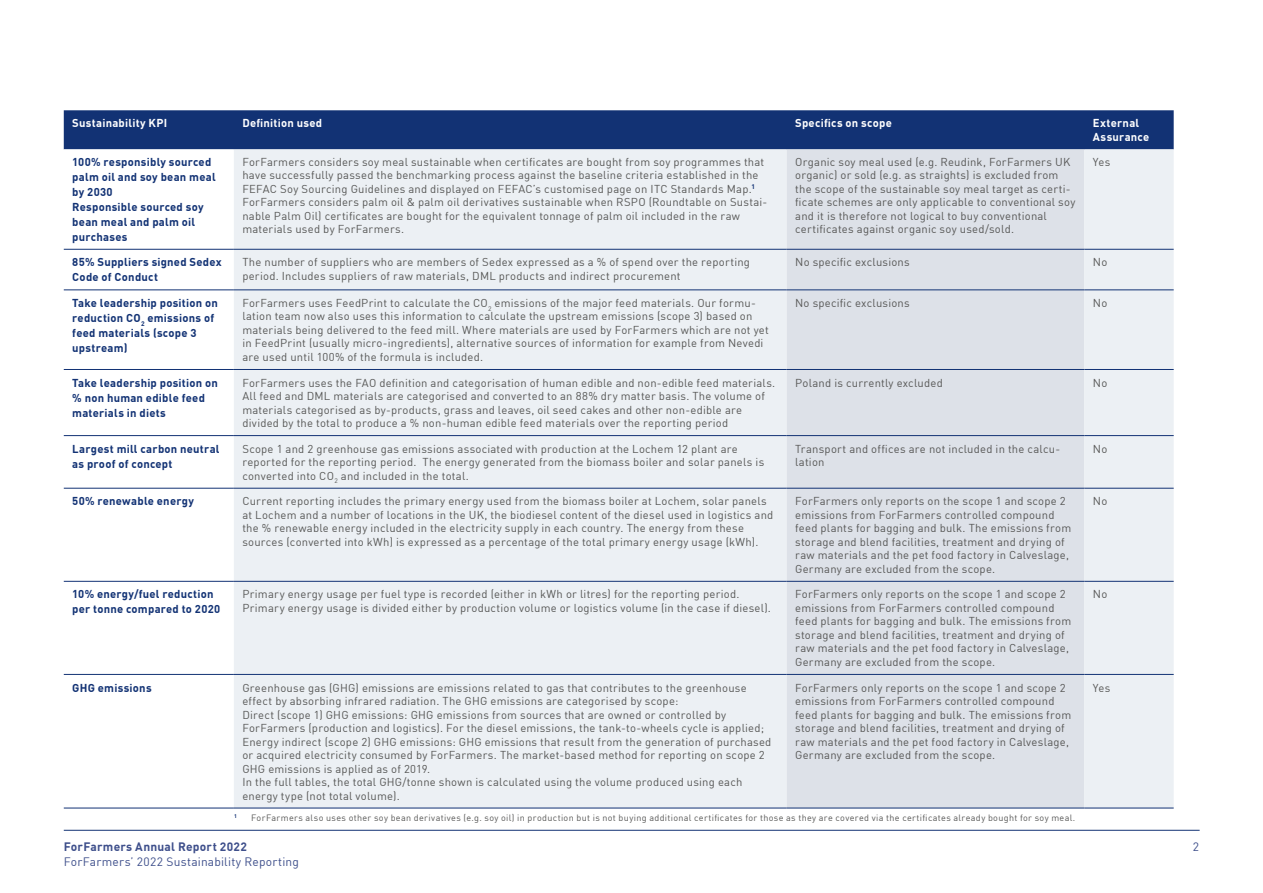
<style>
.page{position:relative;width:1263px;height:893px;background:#fff}
.page>*{position:absolute;margin:0;border:0;box-sizing:border-box;transform-origin:0 0}
.t1{font:12px "DIN Offc";letter-spacing:.015em;color:#3e4f8b}
.t2{font:700 12px "DIN Offc";letter-spacing:.02em;color:#3e4f8b}
.t3{font:11.25px/13.5px "DIN Offc";letter-spacing:.02em;color:#575756}
.t4{font:700 11.25px/15px "DIN Offc";letter-spacing:.02em;color:#123274}
.t5{font:700 11.25px/13.5px "DIN Offc";letter-spacing:.02em;color:#fff}
.t6{font:9px "DIN Offc";letter-spacing:.04em;color:#575756}
.t7{font:700 5.25px "DIN Offc";color:#123274}
</style>
<div class="page">
<hr style="left:64px;top:830px;width:1135px;height:1px;background:#123274">
<div style="left:64px;top:110px;width:1110px;height:39px;background:#123274"></div>
<svg style="left:64px;top:149px;width:170px;height:659px"></svg>
<div style="left:234px;top:149px;width:553px;height:659px;background:#ecf0f4"></div>
<div style="left:787px;top:149px;width:297px;height:659px;background:#dde1e8"></div>
<div style="left:1084px;top:149px;width:90px;height:659px;background:#ecf0f4"></div>
<hr style="left:64px;top:249px;width:170px;height:1px;background:#123274">
<hr style="left:234px;top:249px;width:553px;height:1px;background:#123274">
<hr style="left:787px;top:249px;width:297px;height:1px;background:#123274">
<hr style="left:1084px;top:249px;width:90px;height:1px;background:#123274">
<hr style="left:64px;top:290px;width:170px;height:1px;background:#123274">
<hr style="left:234px;top:290px;width:553px;height:1px;background:#123274">
<hr style="left:787px;top:290px;width:297px;height:1px;background:#123274">
<hr style="left:1084px;top:290px;width:90px;height:1px;background:#123274">
<hr style="left:64px;top:369px;width:170px;height:1px;background:#123274">
<hr style="left:234px;top:369px;width:553px;height:1px;background:#123274">
<hr style="left:787px;top:369px;width:297px;height:1px;background:#123274">
<hr style="left:1084px;top:369px;width:90px;height:1px;background:#123274">
<hr style="left:64px;top:435px;width:170px;height:1px;background:#123274">
<hr style="left:234px;top:435px;width:553px;height:1px;background:#123274">
<hr style="left:787px;top:435px;width:297px;height:1px;background:#123274">
<hr style="left:1084px;top:435px;width:90px;height:1px;background:#123274">
<hr style="left:64px;top:488px;width:170px;height:1px;background:#123274">
<hr style="left:234px;top:488px;width:553px;height:1px;background:#123274">
<hr style="left:787px;top:488px;width:297px;height:1px;background:#123274">
<hr style="left:1084px;top:488px;width:90px;height:1px;background:#123274">
<hr style="left:64px;top:581px;width:170px;height:1px;background:#123274">
<hr style="left:234px;top:581px;width:553px;height:1px;background:#123274">
<hr style="left:787px;top:581px;width:297px;height:1px;background:#123274">
<hr style="left:1084px;top:581px;width:90px;height:1px;background:#123274">
<hr style="left:64px;top:674px;width:170px;height:1px;background:#123274">
<hr style="left:234px;top:674px;width:553px;height:1px;background:#123274">
<hr style="left:787px;top:674px;width:297px;height:1px;background:#123274">
<hr style="left:1084px;top:674px;width:90px;height:1px;background:#123274">
<hr style="left:64px;top:808px;width:170px;height:1px;background:#123274">
<hr style="left:234px;top:808px;width:553px;height:1px;background:#123274">
<hr style="left:787px;top:808px;width:297px;height:1px;background:#123274">
<hr style="left:1084px;top:808px;width:90px;height:1px;background:#123274">
<p class="t5" style="left:72px;top:116px;width:96px">Sustainability KPI</p>
<p class="t5" style="left:242px;top:116px;width:81px">Definition used</p>
<p class="t5" style="left:795px;top:116px;width:98px">Specifics on scope</p>
<p class="t5" style="left:1093px;top:116px;width:58px">External<br>Assurance</p>
<p class="t4" style="left:72px;top:154px;width:145px">100% responsibly sourced palm oil and soy bean meal by 2030<br>Responsible sourced soy bean meal and palm oil purchases</p>
<p class="t3" style="left:242px;top:155px;width:526px">ForFarmers considers soy meal sustainable when certificates are bought from soy programmes that have successfully passed the benchmarking process against the baseline criteria established in the FEFAC Soy Sourcing Guidelines and displayed on FEFAC’s customised page on ITC Standards Map.<sup>1<br></sup>ForFarmers considers palm oil &amp; palm oil derivatives sustainable when RSPO (Roundtable on Sustai&shy;nable Palm Oil) certificates are bought for the equivalent tonnage of palm oil included in the raw materials used by ForFarmers.</p>
<p class="t3" style="left:795px;top:155px;width:282px">Organic soy meal used (e.g. Reudink, ForFarmers UK organic) or sold (e.g. as straights) is excluded from the scope of the sustainable soy meal target as certi&shy;ficate schemes are only applicable to conventional soy and it is therefore not logical to buy conventional certificates against organic soy used/sold.</p>
<p class="t3" style="left:1093px;top:155px;width:19px">Yes</p>
<p class="t4" style="left:72px;top:254px;width:151px">85% Suppliers signed Sedex<br>Code of Conduct</p>
<p class="t3" style="left:242px;top:255px;width:509px">The number of suppliers who are members of Sedex expressed as a % of spend over the reporting period. Includes suppliers of raw materials, DML products and indirect procurement</p>
<p class="t3" style="left:795px;top:255px;width:116px">No specific exclusions</p>
<p class="t3" style="left:1093px;top:255px;width:16px">No</p>
<p class="t4" style="left:72px;top:295px;width:147px">Take leadership position on reduction CO<sub>2</sub> emissions of feed materials (scope 3 upstream)</p>
<p class="t3" style="left:242px;top:296px;width:528px">ForFarmers uses FeedPrint to calculate the CO<sub>2</sub> emissions of the major feed materials. Our formu&shy;lation team now also uses this information to calculate the upstream emissions (scope 3) based on materials being delivered to the feed mill. Where materials are used by ForFarmers which are not yet in FeedPrint (usually micro-ingredients), alternative sources of information for example from Nevedi are used until 100% of the formula is included.</p>
<p class="t3" style="left:795px;top:296px;width:116px">No specific exclusions</p>
<p class="t3" style="left:1093px;top:296px;width:16px">No</p>
<p class="t4" style="left:72px;top:375px;width:147px">Take leadership position on % non human edible feed materials in diets</p>
<p class="t3" style="left:242px;top:376px;width:534px">ForFarmers uses the FAO definition and categorisation of human edible and non-edible feed materials.<br>All feed and DML materials are categorised and converted to an 88% dry matter basis. The volume of materials categorised as by-products, grass and leaves, oil seed cakes and other non-edible are divided by the total to produce a % non-human edible feed materials over the reporting period</p>
<p class="t3" style="left:795px;top:376px;width:149px">Poland is currently excluded</p>
<p class="t3" style="left:1093px;top:376px;width:16px">No</p>
<p class="t4" style="left:72px;top:441px;width:149px">Largest mill carbon neutral as proof of concept</p>
<p class="t3" style="left:242px;top:442px;width:523px">Scope 1 and 2 greenhouse gas emissions associated with production at the Lochem 12 plant are reported for the reporting period. The energy generated from the biomass boiler and solar panels is converted into CO<sub>2</sub> and included in the total.</p>
<p class="t3" style="left:795px;top:442px;width:266px">Transport and offices are not included in the calcu&shy;lation</p>
<p class="t3" style="left:1093px;top:442px;width:16px">No</p>
<p class="t4" style="left:72px;top:493px;width:123px">50% renewable energy</p>
<p class="t3" style="left:242px;top:494px;width:532px">Current reporting includes the primary energy used from the biomass boiler at Lochem, solar panels at Lochem and a number of locations in the UK, the biodiesel content of the diesel used in logistics and the % renewable energy included in the electricity supply in each country. The energy from these sources (converted into kWh) is expressed as a percentage of the total primary energy usage (kWh).</p>
<p class="t3" style="left:795px;top:494px;width:278px">ForFarmers only reports on the scope 1 and scope 2 emissions from ForFarmers controlled compound feed plants for bagging and bulk. The emissions from storage and blend facilities, treatment and drying of raw materials and the pet food factory in Calveslage, Germany are excluded from the scope.</p>
<p class="t3" style="left:1093px;top:494px;width:16px">No</p>
<p class="t4" style="left:72px;top:586px;width:149px">10% energy/fuel reduction per tonne compared to 2020</p>
<p class="t3" style="left:242px;top:587px;width:530px">Primary energy usage per fuel type is recorded (either in kWh or litres) for the reporting period.<br>Primary energy usage is divided either by production volume or logistics volume (in the case if diesel).</p>
<p class="t3" style="left:795px;top:587px;width:278px">ForFarmers only reports on the scope 1 and scope 2 emissions from ForFarmers controlled compound feed plants for bagging and bulk. The emissions from storage and blend facilities, treatment and drying of raw materials and the pet food factory in Calveslage, Germany are excluded from the scope.</p>
<p class="t3" style="left:1093px;top:587px;width:16px">No</p>
<p class="t4" style="left:72px;top:679px;width:81px">GHG emissions</p>
<p class="t3" style="left:242px;top:680px;width:530px">Greenhouse gas (GHG) emissions are emissions related to gas that contributes to the greenhouse effect by absorbing infrared radiation. The GHG emissions are categorised by scope:<br>Direct (scope 1) GHG emissions: GHG emissions from sources that are owned or controlled by ForFarmers (production and logistics). For the diesel emissions, the tank-to-wheels cycle is applied; Energy indirect (scope 2) GHG emissions: GHG emissions that result from the generation of purchased or acquired electricity consumed by ForFarmers. The market-based method for reporting on scope 2<br>GHG emissions is applied as of 2019.<br>In the full tables, the total GHG/tonne shown is calculated using the volume produced using each energy type (not total volume).</p>
<p class="t3" style="left:795px;top:680px;width:278px">ForFarmers only reports on the scope 1 and scope 2 emissions from ForFarmers controlled compound feed plants for bagging and bulk. The emissions from storage and blend facilities, treatment and drying of raw materials and the pet food factory in Calveslage, Germany are excluded from the scope.</p>
<p class="t3" style="left:1093px;top:680px;width:19px">Yes</p>
<p class="t7" style="left:234px;top:813px;width:4px">1</p>
<p class="t6" style="left:251px;top:812px;width:826px">ForFarmers also uses other soy bean derivatives (e.g. soy oil) in production but is not buying additional certificates for those as they are covered via the certificates already bought for soy meal.</p>
<p class="t2" style="left:64px;top:839px;width:185px">ForFarmers Annual Report 2022</p>
<p class="t1" style="left:64px;top:854px;width:237px">ForFarmers’ 2022 Sustainability Reporting</p>
<p class="t1" style="left:1193px;top:839px;width:8px">2</p>
</div>
